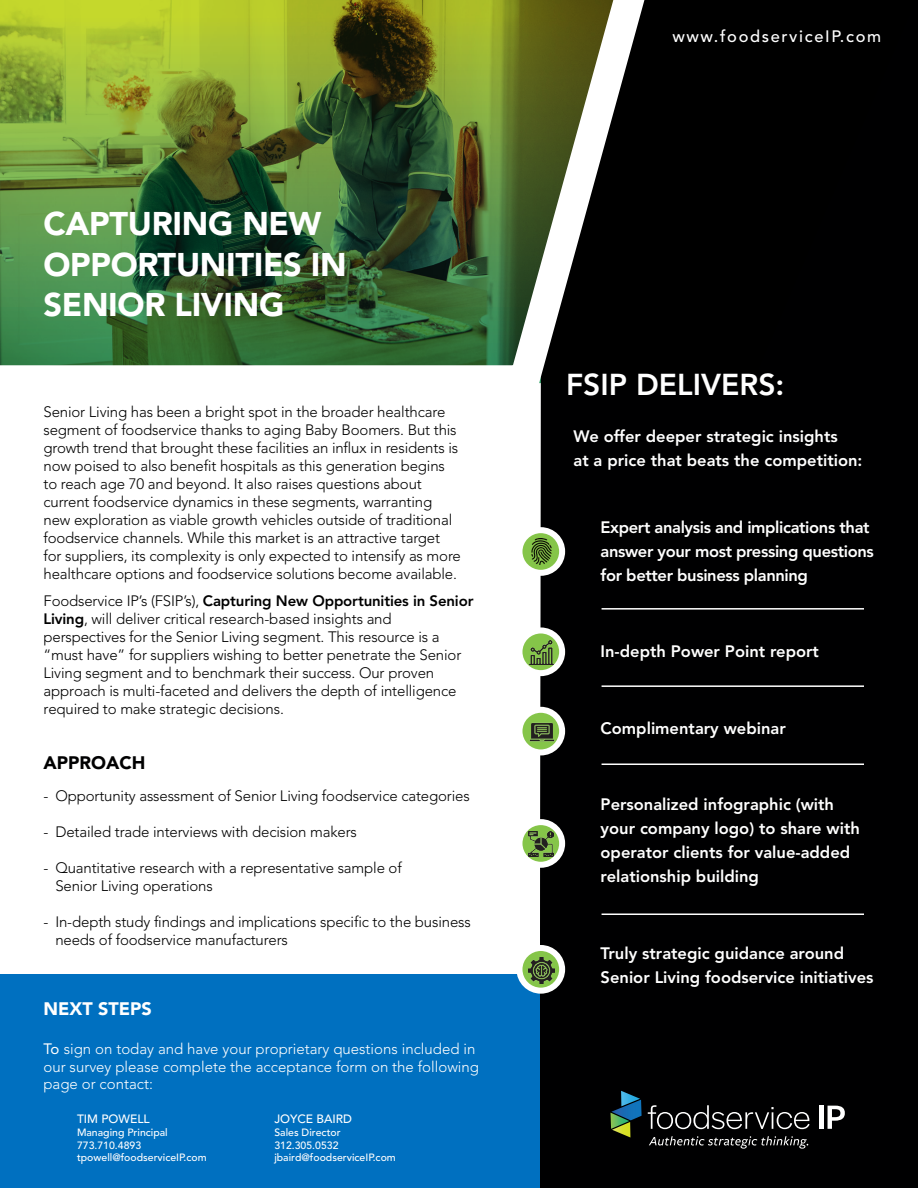
<style>
.page{position:relative;width:918px;height:1188px;background:#fff}
.page>*{position:absolute;margin:0;border:0;box-sizing:border-box;transform-origin:0 0}
.t1{font:900 32.55px/40.8px "Avenir LT Std";letter-spacing:-.01em;color:#fff}
.t2{font:800 30px "Avenir LT Std";color:#fff}
.t3{font:900 18px "Avenir LT Std";color:#fff}
.t4{font:900 18px "Avenir LT Std";color:#000001}
.t5{font:800 16.5px/24px "Avenir LT Std";color:#fff}
.t6{font:800 16.5px/24px "Avenir LT Std";letter-spacing:-.02em;color:#fff}
.t7{font:500 16.5px "Avenir LT Std";letter-spacing:.1em;color:#fff}
.t8{font:300 15px/18px "Avenir LT Std";letter-spacing:-.01em;color:#000001}
.t9{font:300 15px/18px "Avenir LT Std";color:#fff}
.t10{font:500 12px "Avenir LT Std";color:#fff}
.t11{font:500 10.5px/12.3px "Avenir LT Std";color:#fff}
.s1{font-weight:800}
.s2{font-weight:400}
</style>
<div class="page">
<div style="left:0;top:974px;width:586px;height:214px;background:#0070c0"></div>
<div style="left:685px;top:0;width:233px;height:251px;background:#000"></div>
<img style="left:0;top:0;width:685px;height:384px">
<div style="left:540px;top:251px;width:378px;height:937px;background:#000001"></div>
<svg style="left:519px;top:630px;width:43px;height:43px"></svg>
<img style="left:529px;top:640px;width:24px;height:24px">
<div style="left:516px;top:627px;width:49px;height:49px;border:6px solid #fff;border-radius:50%"></div>
<svg style="left:519px;top:710px;width:43px;height:42px"></svg>
<img style="left:528px;top:718px;width:27px;height:27px">
<div style="left:516px;top:707px;width:49px;height:48px;border:6px solid #fff;border-radius:50%"></div>
<svg style="left:519px;top:822px;width:43px;height:43px"></svg>
<img style="left:528px;top:832px;width:25px;height:25px">
<div style="left:516px;top:819px;width:49px;height:49px;border:6px solid #fff;border-radius:50%"></div>
<svg style="left:648px;top:1105px;width:162px;height:24px;background:#303030"></svg>
<div style="left:819px;top:1106px;width:5px;height:23px;background:#fff"></div>
<svg style="left:828px;top:1106px;width:17px;height:23px"></svg>
<svg style="left:610px;top:1091px;width:32px;height:47px;background:#29514d"></svg>
<svg style="left:649px;top:1136px;width:159px;height:13px;background:#303031"></svg>
<svg style="left:519px;top:948px;width:43px;height:43px"></svg>
<img style="left:528px;top:957px;width:26px;height:26px">
<div style="left:516px;top:945px;width:49px;height:49px;border:6px solid #fff;border-radius:50%"></div>
<svg style="left:519px;top:530px;width:43px;height:43px"></svg>
<img style="left:528px;top:539px;width:26px;height:26px">
<div style="left:516px;top:527px;width:49px;height:49px;border:6px solid #fff;border-radius:50%"></div>
<hr style="left:602px;top:608px;width:262px;height:2px;background:#fff">
<hr style="left:602px;top:685px;width:262px;height:2px;background:#fff">
<hr style="left:602px;top:764px;width:262px;height:1px;background:#fff">
<hr style="left:602px;top:914px;width:262px;height:1px;background:#fff">
<p class="t1" style="left:44px;top:203px;width:305px">CAPTURING NEW<br>OPPORTUNITIES IN<br>SENIOR LIVING</p>
<p class="t8" style="left:44px;top:403px;width:419px">Senior Living has been a bright spot in the broader healthcare segment of foodservice thanks to aging Baby Boomers. But this growth trend that brought these facilities an influx in residents is now poised to also benefit hospitals as this generation begins to reach age 70 and beyond. It also raises questions about current foodservice dynamics in these segments, warranting new exploration as viable growth vehicles outside of traditional foodservice channels. While this market is an attractive target for suppliers, its complexity is only expected to intensify as more healthcare options and foodservice solutions become available.</p>
<p class="t8" style="left:44px;top:592px;width:432px">Foodservice IP’s (FSIP’s), <span class="s1">Capturing New Opportunities in Senior Living</span>, will deliver critical research-based insights and perspectives for the Senior Living segment. This resource is a “must have” for suppliers wishing to better penetrate the Senior Living segment and to benchmark their success. Our proven approach is multi-faceted and delivers the depth of intelligence required to make strategic decisions.</p>
<p class="t4" style="left:44px;top:751px;width:103px">APPROACH</p>
<p class="t8" style="left:43px;top:787px;width:428px">- Opportunity assessment of Senior Living foodservice categories</p>
<p class="t8" style="left:43px;top:823px;width:315px">- Detailed trade interviews with decision makers</p>
<p class="t8" style="left:55px;top:859px;width:348px;text-indent:-12px">- Quantitative research with a representative sample of<br>Senior Living operations</p>
<p class="t8" style="left:55px;top:913px;width:417px;text-indent:-12px">- In-depth study findings and implications specific to the business needs of foodservice manufacturers</p>
<p class="t3" style="left:44px;top:998px;width:110px">NEXT STEPS</p>
<p class="t9" style="left:44px;top:1039px;width:437px"><span class="s2">To</span> sign on today and have your proprietary questions included in our survey please complete the acceptance form on the following page or contact:</p>
<p class="t10" style="left:77px;top:1112px;width:74px">TIM POWELL</p>
<p class="t11" style="left:77px;top:1127px;width:131px">Managing Principal<br>773.710.4893 tpowell@foodserviceIP.com</p>
<p class="t10" style="left:274px;top:1112px;width:79px">JOYCE BAIRD</p>
<p class="t11" style="left:274px;top:1127px;width:123px">Sales Director<br>312.305.0532 jbaird@foodserviceIP.com</p>
<p class="t7" style="left:672px;top:27px;width:210px">www.foodserviceIP.com</p>
<p class="t2" style="left:566px;top:367px;width:220px">FSIP DELIVERS:</p>
<p class="t5" style="left:573px;top:425px;width:291px">We offer deeper strategic insights<br>at a price that beats the competition:</p>
<p class="t6" style="left:601px;top:515px;width:275px">Expert analysis and implications that answer your most pressing questions for better business planning</p>
<p class="t5" style="left:601px;top:640px;width:220px">In-depth Power Point report</p>
<p class="t5" style="left:601px;top:716px;width:187px">Complimentary webinar</p>
<p class="t5" style="left:601px;top:793px;width:261px">Personalized infographic (with your company logo) to share with operator clients for value-added relationship building</p>
<p class="t5" style="left:601px;top:941px;width:274px">Truly strategic guidance around<br>Senior Living foodservice initiatives</p>
</div>
